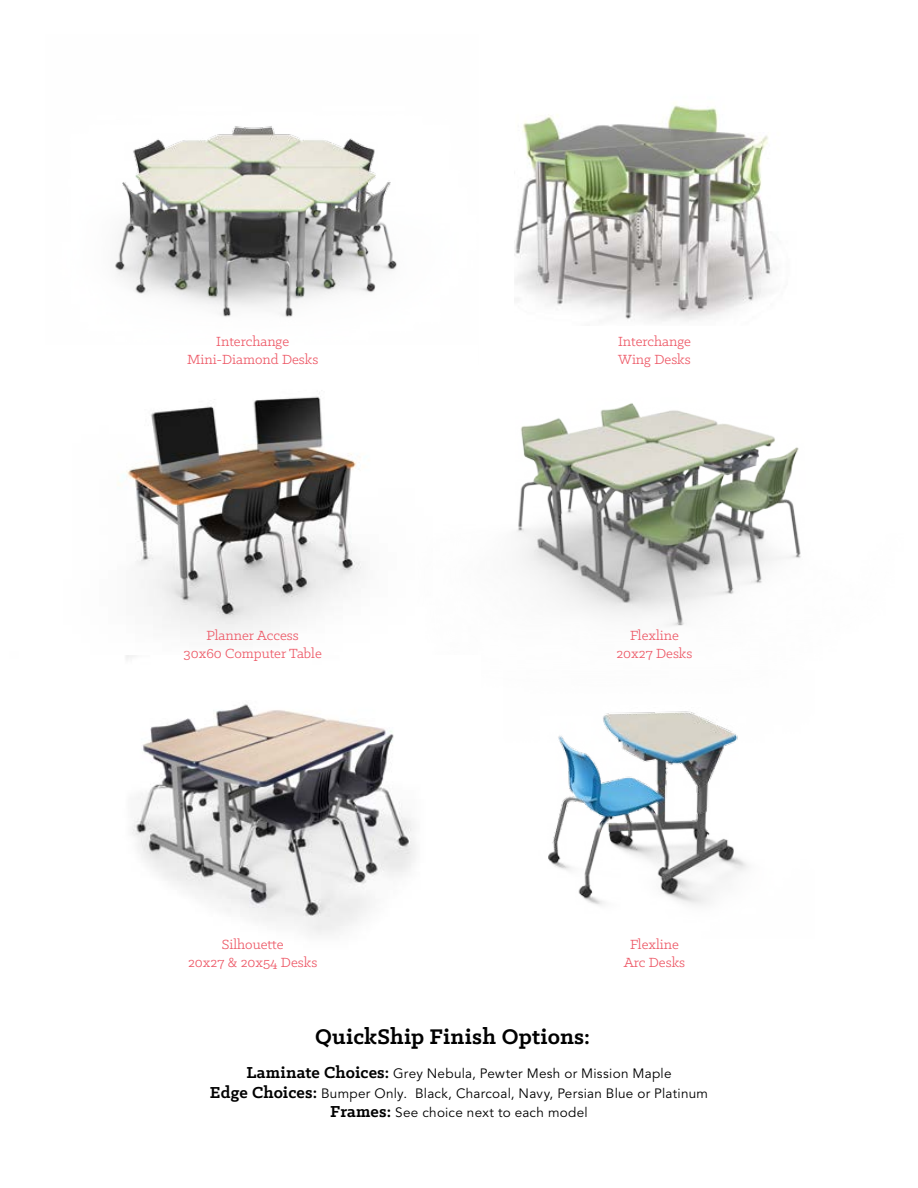
<style>
.page{position:relative;width:918px;height:1188px;background:#fff}
.page>*{position:absolute;margin:0;border:0;box-sizing:border-box;transform-origin:0 0}
.t1{font:700 24px "Klinic Slab";letter-spacing:.01em;color:#000}
.t2{font:15px/18px "Klinic Slab";color:#ed5664;text-align:center}
.t3{font:13.5px/19.5px "Avenir LT Std";letter-spacing:.02em;color:#000;text-align:center}
.s1{font-family:"Klinic Slab";font-weight:700;font-size:18px}
</style>
<div class="page">
<img style="left:115px;top:126px;width:282px;height:191px">
<img style="left:514px;top:105px;width:258px;height:204px">
<img style="left:118px;top:396px;width:236px;height:260px">
<img style="left:354px;top:309px;width:447px;height:317px">
<img style="left:548px;top:711px;width:200px;height:194px">
<img style="left:126px;top:656px;width:290px;height:279px">
<p class="t2" style="left:187px;top:332px;width:133px">Interchange<br>Mini-Diamond Desks</p>
<p class="t2" style="left:184px;top:626px;width:140px">Planner Access<br>30x60 Computer Table</p>
<p class="t2" style="left:618px;top:332px;width:74px;text-align:left">Interchange<br>Wing Desks</p>
<p class="t2" style="left:616px;top:626px;width:77px">Flexline<br>20x27 Desks</p>
<p class="t2" style="left:188px;top:935px;width:131px">Silhouette<br>20x27 &amp; 20x54 Desks</p>
<h1 class="t1" style="left:315px;top:1021px;width:276px">QuickShip Finish Options:</h1>
<p class="t2" style="left:624px;top:935px;width:63px">Flexline<br>Arc Desks</p>
<p class="t3" style="left:210px;top:1064px;width:500px"><span class="s1">Laminate Choices:</span> Grey Nebula, Pewter Mesh or Mission Maple<br><span class="s1">Edge Choices:</span> Bumper Only. Black, Charcoal, Navy, Persian Blue or Platinum<br><span class="s1">Frames:</span> See choice next to each model</p>
</div>
